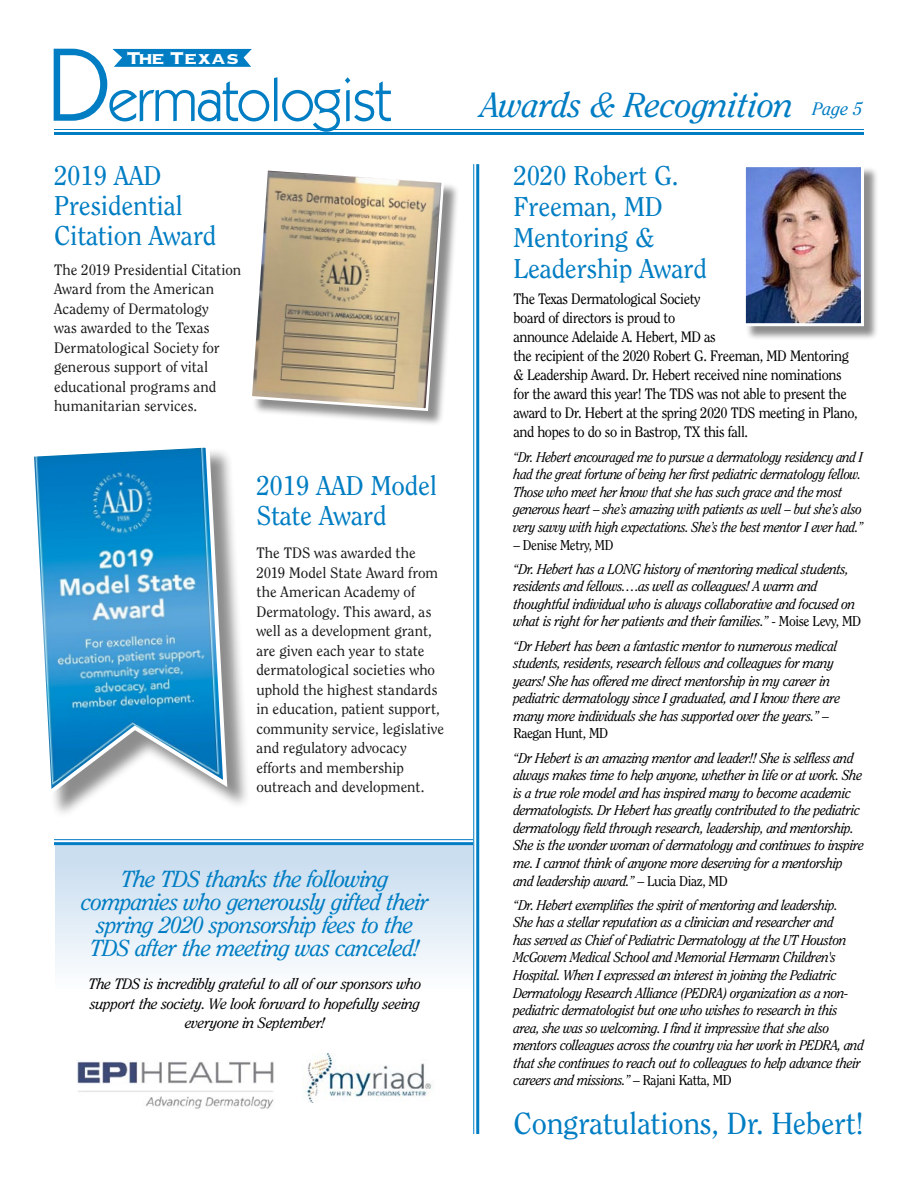
<style>
.page{position:relative;width:918px;height:1188px;background:#fff}
.page>*{position:absolute;margin:0;border:0;box-sizing:border-box;transform-origin:0 0}
.t1{font:60px "Itc Kabel";letter-spacing:-.025em;color:#007dc3}
.t2{font:italic 34.5px "Clearface";letter-spacing:-.01em;color:#007dc3}
.t3{font:30.3px "Clearface";letter-spacing:-.01em;color:#007dc3}
.t4{font:27px/31px "Clearface";letter-spacing:-.01em;color:#007dc3}
.t5{font:italic 23.1px/23.1px "Clearface";letter-spacing:-.035em;color:#007dc3;text-align:center}
.t6{font:22.5px "Copperplate Thirty Three BC";color:#fff}
.t7{font:15px/19.5px "Clearface";color:#1a1a1a}
.t8{font:15px/19px "Clearface";letter-spacing:-.03em;color:#000;scale:.96 1}
.t9{font:italic 15px/19.5px "Clearface";letter-spacing:-.025em;color:#000;text-align:center}
.t10{font:italic 14.25px/17.5px "Clearface";letter-spacing:-.03em;color:#000;scale:.95 1}
.t11{font:italic 14.25px/17.5px "Clearface";letter-spacing:-.03em;color:#000;scale:.94 1}
.t12{font:italic 14.25px/17.5px "Clearface";letter-spacing:-.03em;color:#000;scale:.92 1}
.t13{font:14.25px "Clearface";letter-spacing:-.03em;color:#000;scale:.92 1}
.s1{font-size:105px}
.s2{font-size:18px}
.s3{font-style:normal}
</style>
<div class="page">
<div style="left:56px;top:845px;width:417px;height:289px;background:linear-gradient(to bottom,#d2e3f2,#fff)"></div>
<hr style="left:54px;top:132px;width:810px;height:3px;background:#007dc3">
<hr style="left:54px;top:129px;width:810px;height:1px;background:#007dc3">
<svg style="left:54px;top:840px;width:419px;height:1px"></svg>
<hr style="left:54px;top:842px;width:419px;height:3px;background:#007dc3">
<hr style="left:54px;top:839px;width:419px;height:1px;background:#007dc3">
<svg style="left:474px;top:164px;width:1px;height:970px"></svg>
<hr style="left:476px;top:164px;width:3px;height:970px;background:#007dc3">
<hr style="left:473px;top:164px;width:1px;height:970px;background:#007dc3">
<div style="left:252px;top:170px;width:208px;height:257px;background:#000;opacity:.45"></div>
<svg style="left:252px;top:170px;width:194px;height:242px;background:#c4b395"></svg>
<div style="left:34px;top:447px;width:217px;height:372px;background:#000;opacity:.45"></div>
<svg style="left:34px;top:447px;width:195px;height:353px;background:#56a5d0"></svg>
<div style="left:745px;top:166px;width:134px;height:175px;background:#000;opacity:.45"></div>
<img style="left:747px;top:168px;width:113px;height:154px">
<div style="left:743px;top:164px;width:121px;height:162px;border:3px solid #fff"></div>
<svg style="left:113px;top:49px;width:139px;height:18px;background:#1286c7"></svg>
<img style="left:77px;top:1061px;width:197px;height:49px">
<img style="left:302px;top:1053px;width:134px;height:49px">
<h1 class="t1" style="left:46px;top:65px;width:347px"><span class="s1">D</span>ermatologist</h1>
<h3 class="t6" style="left:127px;top:47px;width:114px">The Texas</h3>
<h3 class="t4" style="left:54px;top:161px;width:164px;line-height:30px">2019 AAD<br>Presidential<br>Citation Award</h3>
<p class="t7" style="left:54px;top:259px;width:189px">The 2019 Presidential Citation<br>Award from the American<br>Academy of Dermatology<br>was awarded to the Texas<br>Dermatological Society for generous support of vital educational programs and humanitarian services.</p>
<h3 class="t4" style="left:256px;top:470px;width:182px;line-height:30px">2019 AAD Model<br>State Award</h3>
<p class="t7" style="left:256px;top:543px;width:189px">The TDS was awarded the<br>2019 Model State Award from the American Academy of<br>Dermatology. This award, as well as a development grant, are given each year to state dermatological societies who uphold the highest standards in education, patient support, community service, legislative and regulatory advocacy efforts and membership outreach and development.</p>
<h3 class="t5" style="left:81px;top:867px;width:350px">The TDS thanks the following companies who generously gifted their spring 2020 sponsorship fees to the TDS after the meeting was canceled!</h3>
<p class="t9" style="left:89px;top:974px;width:334px">The TDS is incredibly grateful to all of our sponsors who support the society. We look forward to hopefully seeing everyone in September!</p>
<h2 class="t2" style="left:481px;top:85px;width:383px">Awards &amp; Recognition <span class="s2">Page 5</span></h2>
<h3 class="t4" style="left:514px;top:160px;width:195px">2020 Robert G.<br>Freeman, MD<br>Mentoring &amp;<br>Leadership Award</h3>
<p class="t8" style="left:514px;top:289px;width:360px">The Texas Dermatological Society<br>board of directors is proud to<br>announce Adelaide A. Hebert, MD as<br>the recipient of the 2020 Robert G. Freeman, MD Mentoring &amp; Leadership Award. Dr. Hebert received nine nominations for the award this year! The TDS was not able to present the award to Dr. Hebert at the spring 2020 TDS meeting in Plano, and hopes to do so in Bastrop, TX this fall.</p>
<p class="t12" style="left:514px;top:448px;width:382px">“Dr. Hebert encouraged me to pursue a dermatology residency and I had the great fortune of being her first pediatric dermatology fellow.<br>Those who meet her know that she has such grace and the most generous heart – she’s amazing with patients as well – but she’s also very savvy with high expectations. She’s the best mentor I ever had.”</p>
<p class="t13" style="left:514px;top:536px;width:110px">– Denise Metry, MD</p>
<p class="t10" style="left:514px;top:560px;width:367px">“Dr. Hebert has a LONG history of mentoring medical students, residents and fellows….as well as colleagues! A warm and thoughtful individual who is always collaborative and focused on what is right for her patients and their families.” <span class="s3">- Moise Levy, MD</span></p>
<p class="t10" style="left:514px;top:637px;width:346px">“Dr Hebert has been a fantastic mentor to numerous medical students, residents, research fellows and colleagues for many years! She has offered me direct mentorship in my career in pediatric dermatology since I graduated, and I know there are many more individuals she has supported over the years.” <span class="s3">– Raegan Hunt, MD</span></p>
<p class="t10" style="left:514px;top:749px;width:370px">“Dr Hebert is an amazing mentor and leader!! She is selfless and always makes time to help anyone, whether in life or at work. She is a true role model and has inspired many to become academic dermatologists. Dr Hebert has greatly contributed to the pediatric dermatology field through research, leadership, and mentorship.<br>She is the wonder woman of dermatology and continues to inspire me. I cannot think of anyone more deserving for a mentorship and leadership award.” <span class="s3">– Lucia Diaz, MD</span></p>
<p class="t11" style="left:514px;top:896px;width:374px">“Dr. Hebert exemplifies the spirit of mentoring and leadership.<br>She has a stellar reputation as a clinician and researcher and<br>has served as Chief of Pediatric Dermatology at the UT Houston McGovern Medical School and Memorial Hermann Children's Hospital. When I expressed an interest in joining the Pediatric Dermatology Research Alliance (PEDRA) organization as a non&shy;pediatric dermatologist but one who wishes to research in this area, she was so welcoming. I find it impressive that she also mentors colleagues across the country via her work in PEDRA, and that she continues to reach out to colleagues to help advance their careers and missions.” <span class="s3">– Rajani Katta, MD</span></p>
<h3 class="t3" style="left:514px;top:1105px;width:352px">Congratulations, Dr. Hebert!</h3>
</div>
